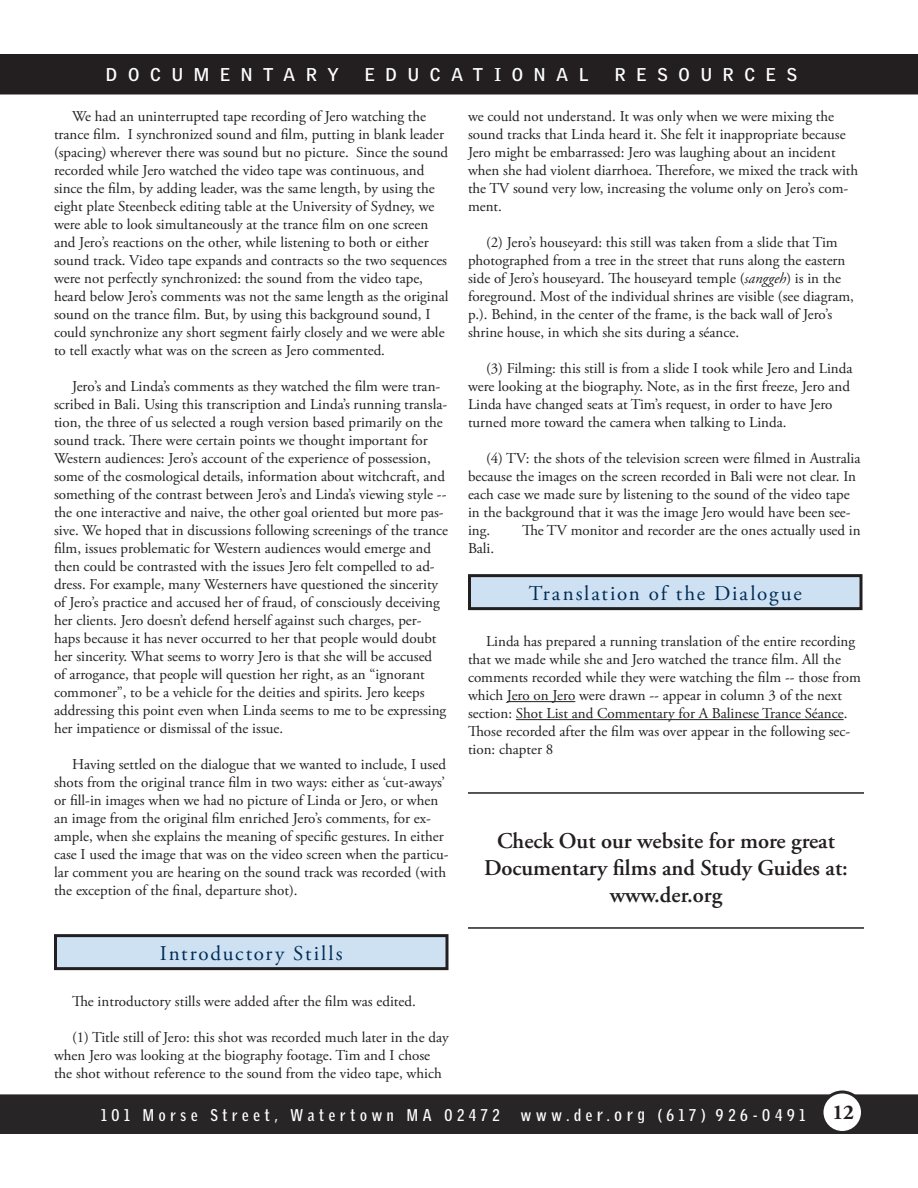
<style>
.page{position:relative;width:918px;height:1188px;background:#fff}
.page>*{position:absolute;margin:0;border:0;box-sizing:border-box;transform-origin:0 0}
.subsubheading{font:600 22.5px "Adobe Garamond Pro";color:#231f20}
.t1{font:21px "Adobe Garamond Pro";letter-spacing:.09em;color:#002c55}
.numbering{font:700 21px "Adobe Garamond Pro";color:#231f20}
.t2{font:700 18px "Griffith Gothic";letter-spacing:.6em;color:#fff}
.t3{font:700 16.5px "Griffith Gothic Cond";letter-spacing:.29em;color:#fff}
.studyguide{font:15px/18px "Adobe Garamond Pro";color:#231f20}
.s1{font-style:italic}
.s2{font-size:18px}
</style>
<div class="page">
<div style="left:0;top:54px;width:918px;height:40px;background:#231f20"></div>
<div style="left:1px;top:1095px;width:916px;height:38px;background:#282526"></div>
<div style="left:0;top:1094px;width:918px;height:40px;border:2px solid #282526"></div>
<div style="left:822px;top:1092px;width:40px;height:40px;background:#fff;border-radius:50%"></div>
<div style="left:820px;top:1090px;width:44px;height:44px;border:3px solid #282526;border-radius:50%"></div>
<div style="left:56px;top:936px;width:391px;height:33px;background:#cee1f3"></div>
<div style="left:54px;top:934px;width:394px;height:36px;border:3px solid #231f20"></div>
<hr style="left:507px;top:701px;width:68px;height:1px;background:#231f20">
<hr style="left:516px;top:719px;width:328px;height:1px;background:#231f20">
<div style="left:470px;top:576px;width:391px;height:33px;background:#cee1f3"></div>
<div style="left:468px;top:574px;width:394px;height:36px;border:3px solid #231f20"></div>
<hr style="left:468px;top:792px;width:396px;height:2px;background:#231f20">
<hr style="left:468px;top:927px;width:396px;height:2px;background:#231f20">
<p class="t2" style="left:106px;top:63px;width:234px">DOCUMENTARY</p>
<p class="t2" style="left:365px;top:63px;width:225px">EDUCATIONAL</p>
<p class="t2" style="left:615px;top:63px;width:184px">RESOURCES</p>
<p class="studyguide" style="left:54px;top:108px;width:396px;text-indent:18px">We had an uninterrupted tape recording of Jero watching the trance film. I synchronized sound and film, putting in blank leader (spacing) wherever there was sound but no picture. Since the sound recorded while Jero watched the video tape was continuous, and since the film, by adding leader, was the same length, by using the eight plate Steenbeck editing table at the University of Sydney, we were able to look simultaneously at the trance film on one screen and Jero’s reactions on the other, while listening to both or either sound track. Video tape expands and contracts so the two sequences were not perfectly synchronized: the sound from the video tape, heard below Jero’s comments was not the same length as the original sound on the trance film. But, by using this background sound, I could synchronize any short segment fairly closely and we were able to tell exactly what was on the screen as Jero commented.</p>
<p class="studyguide" style="left:54px;top:378px;width:396px;text-indent:18px">Jero’s and Linda’s comments as they watched the film were tran&shy;scribed in Bali. Using this transcription and Linda’s running transla&shy;tion, the three of us selected a rough version based primarily on the sound track. There were certain points we thought important for Western audiences: Jero’s account of the experience of possession, some of the cosmological details, information about witchcraft, and something of the contrast between Jero’s and Linda’s viewing style -- the one interactive and naive, the other goal oriented but more pas&shy;sive. We hoped that in discussions following screenings of the trance film, issues problematic for Western audiences would emerge and then could be contrasted with the issues Jero felt compelled to ad&shy;dress. For example, many Westerners have questioned the sincerity of Jero’s practice and accused her of fraud, of consciously deceiving her clients. Jero doesn’t defend herself against such charges, per&shy;haps because it has never occurred to her that people would doubt her sincerity. What seems to worry Jero is that she will be accused<br>of arrogance, that people will question her right, as an “ignorant commoner”, to be a vehicle for the deities and spirits. Jero keeps addressing this point even when Linda seems to me to be expressing her impatience or dismissal of the issue.</p>
<p class="studyguide" style="left:54px;top:756px;width:396px;text-indent:18px">Having settled on the dialogue that we wanted to include, I used shots from the original trance film in two ways: either as ‘cut-aways’ or fill-in images when we had no picture of Linda or Jero, or when an image from the original film enriched Jero’s comments, for ex&shy;ample, when she explains the meaning of specific gestures. In either case I used the image that was on the video screen when the particu&shy;lar comment you are hearing on the sound track was recorded (with the exception of the final, departure shot).</p>
<p class="t1" style="left:160px;top:941px;width:184px">Introductory Stills</p>
<p class="studyguide" style="left:72px;top:993px;width:345px">The introductory stills were added after the film was edited.</p>
<p class="studyguide" style="left:54px;top:1029px;width:396px;text-indent:18px">(1) Title still of Jero: this shot was recorded much later in the day when Jero was looking at the biography footage. Tim and I chose the shot without reference to the sound from the video tape, which</p>
<p class="studyguide" style="left:468px;top:108px;width:392px">we could not understand. It was only when we were mixing the sound tracks that Linda heard it. She felt it inappropriate because Jero might be embarrassed: Jero was laughing about an incident when she had violent diarrhoea. Therefore, we mixed the track with the TV sound very low, increasing the volume only on Jero’s com&shy;ment.</p>
<p class="studyguide" style="left:468px;top:234px;width:388px;text-indent:18px">(2) Jero’s houseyard: this still was taken from a slide that Tim photographed from a tree in the street that runs along the eastern side of Jero’s houseyard. The houseyard temple (<span class="s1">sanggeh</span>) is in the foreground. Most of the individual shrines are visible (see diagram, p.). Behind, in the center of the frame, is the back wall of Jero’s shrine house, in which she sits during a séance.</p>
<p class="studyguide" style="left:468px;top:360px;width:386px;text-indent:18px">(3) Filming: this still is from a slide I took while Jero and Linda were looking at the biography. Note, as in the first freeze, Jero and Linda have changed seats at Tim’s request, in order to have Jero turned more toward the camera when talking to Linda.</p>
<p class="studyguide" style="left:468px;top:450px;width:394px;text-indent:18px">(4) TV: the shots of the television screen were filmed in Australia because the images on the screen recorded in Bali were not clear. In each case we made sure by listening to the sound of the video tape in the background that it was the image Jero would have been see&shy;ing.</p>
<p class="studyguide" style="left:522px;top:522px;width:340px">The TV monitor and recorder are the ones actually used in</p>
<p class="studyguide" style="left:468px;top:540px;width:28px">Bali.</p>
<p class="t1" style="left:529px;top:581px;width:274px">Translation of the Dialogue</p>
<p class="studyguide" style="left:468px;top:633px;width:394px;text-indent:18px">Linda has prepared a running translation of the entire recording that we made while she and Jero watched the trance film. All the comments recorded while they were watching the film -- those from which Jero on Jero were drawn -- appear in column 3 of the next section: Shot List and Commentary for A Balinese Trance Séance.<br>Those recorded after the film was over appear in the following sec&shy;tion: chapter 8</p>
<p class="subsubheading" style="left:497px;top:828px;width:339px">Check Out our website for more great</p>
<p class="subsubheading" style="left:484px;top:855px;width:365px">Documentary films and Study Guides at:</p>
<p class="subsubheading" style="left:610px;top:882px;width:114px">www.der.org</p>
<p class="t3" style="left:101px;top:1106px;width:400px">101 Morse Street, Watertown MA 02472</p>
<p class="t3" style="left:521px;top:1106px;width:286px">www.de<span class="s2">r</span>.<span class="s2">or</span>g (617) 926-0491</p>
<p class="numbering" style="left:832px;top:1100px;width:23px">12</p>
</div>
